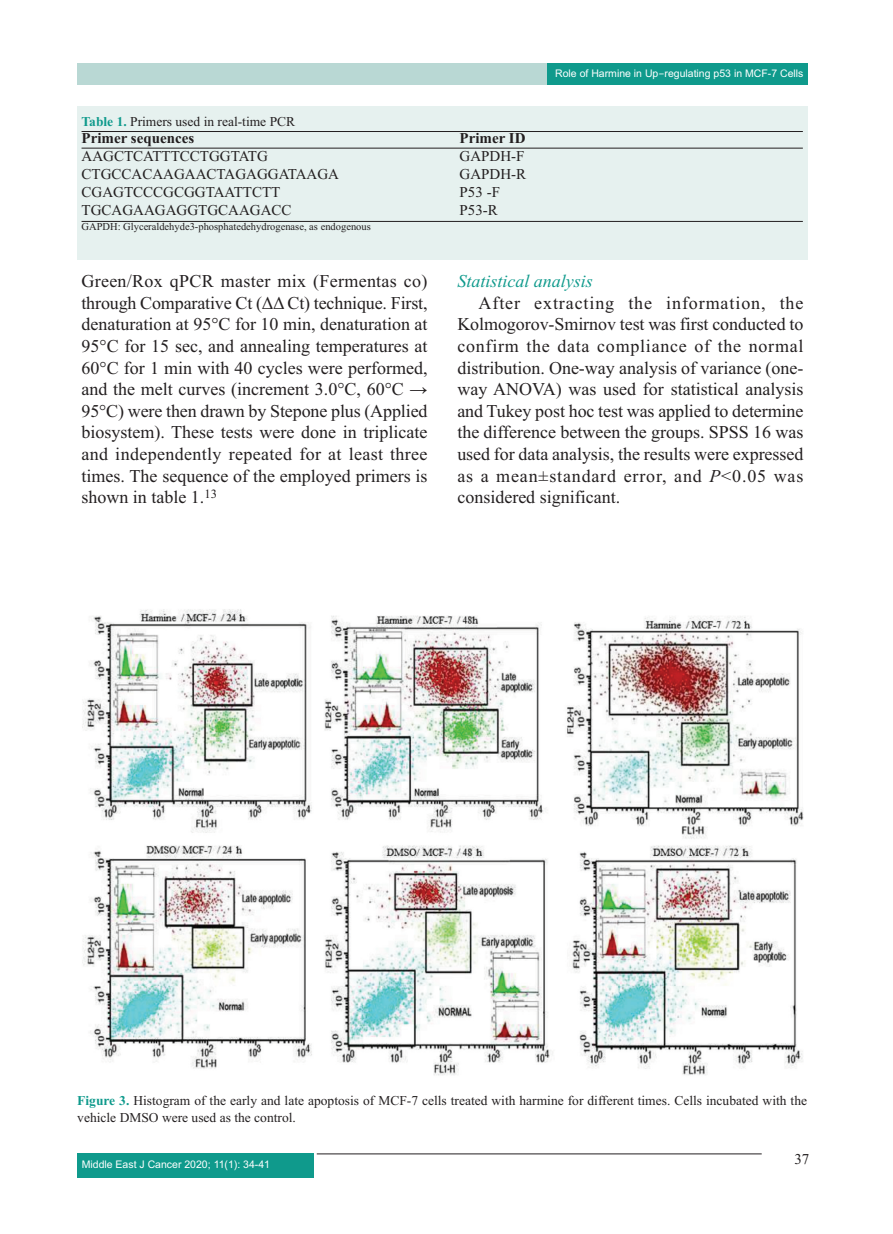
<style>
.page{position:relative;width:893px;height:1234px;background:#fff}
.page>*{position:absolute;margin:0;border:0;box-sizing:border-box;transform-origin:0 0}
.t1{font:18px/21.6px "Times New Roman";color:#231f20;text-align:justify}
.t2{font:italic 18px "Times New Roman";color:#0f9a8c}
.t3{font:15px "Times New Roman";color:#231f20}
.t4{font:700 15px "Times New Roman";color:#231f20}
.t5{font:13.5px/16.2px "Times New Roman";color:#231f20}
.t6{font:10.5px "Arial";color:#fff}
.t7{font:10.5px "Times New Roman";color:#231f20}
.s1{font-weight:700;color:#0f9a8c}
.s2{font-family:"Lucida Grande"}
.s3{font-style:italic}
</style>
<div class="page">
<div style="left:78px;top:64px;width:730px;height:21px;background:#b9d8d4"></div>
<div style="left:547px;top:64px;width:261px;height:21px;background:#0f9a8c"></div>
<hr style="left:317px;top:1153px;width:445px;height:1px;background:#231f20">
<div style="left:77px;top:1153px;width:236px;height:24px;background:#0f9a8c"></div>
<div style="left:77px;top:106px;width:730px;height:153px;background:#e6f1ef"></div>
<hr style="left:82px;top:131px;width:721px;height:1px;background:#231f20">
<hr style="left:82px;top:148px;width:721px;height:1px;background:#231f20">
<hr style="left:82px;top:221px;width:721px;height:1px;background:#231f20">
<img style="left:82px;top:609px;width:722px;height:467px">
<p class="t5" style="left:82px;top:115px;width:215px"><span class="s1">Table 1.</span> Primers used in real-time PCR</p>
<p class="t4" style="left:82px;top:133px;width:114px">Primer sequences</p>
<p class="t4" style="left:460px;top:133px;width:67px">Primer ID</p>
<p class="t3" style="left:82px;top:151px;width:188px">AAGCTCATTTCCTGGTATG</p>
<p class="t3" style="left:460px;top:151px;width:66px">GAPDH-F</p>
<p class="t3" style="left:82px;top:169px;width:259px">CTGCCACAAGAACTAGAGGATAAGA</p>
<p class="t3" style="left:460px;top:169px;width:68px">GAPDH-R</p>
<p class="t3" style="left:82px;top:187px;width:200px">CGAGTCCCGCGGTAATTCTT</p>
<p class="t3" style="left:460px;top:187px;width:42px">P53 -F</p>
<p class="t3" style="left:82px;top:205px;width:211px">TGCAGAAGAGGTGCAAGACC</p>
<p class="t3" style="left:460px;top:205px;width:40px">P53-R</p>
<p class="t7" style="left:82px;top:223px;width:291px">GAPDH: Glyceraldehyde3-phosphatedehydrogenase, as endogenous</p>
<p class="t6" style="left:555px;top:69px;width:250px">Role of Harmine in Up<span class="s2">-</span>regulating p53 in MCF-7 Cells</p>
<p class="t1" style="left:81px;top:272px;width:348px">Green/Rox qPCR master mix (Fermentas co) through Comparative Ct (ΔΔ Ct) technique. First, denaturation at 95°C for 10 min, denaturation at 95°C for 15 sec, and annealing temperatures at 60°C for 1 min with 40 cycles were performed, and the melt curves (increment 3.0°C, 60°C → 95°C) were then drawn by Stepone plus (Applied biosystem). These tests were done in triplicate and independently repeated for at least three times. The sequence of the employed primers is shown in table 1.<sup>13</sup></p>
<p class="t2" style="left:457px;top:274px;width:137px">Statistical analysis</p>
<p class="t1" style="left:457px;top:293px;width:348px;text-indent:21px">After extracting the information, the Kolmogorov-Smirnov test was first conducted to confirm the data compliance of the normal distribution. One-way analysis of variance (one&shy;way ANOVA) was used for statistical analysis and Tukey post hoc test was applied to determine the difference between the groups. SPSS 16 was used for data analysis, the results were expressed as a mean±standard error, and <span class="s3">P</span>&lt;0.05 was considered significant.</p>
<p class="t5" style="left:77px;top:1093px;width:731px"><span class="s1">Figure 3.</span> Histogram of the early and late apoptosis of MCF-7 cells treated with harmine for different times. Cells incubated with the vehicle DMSO were used as the control.</p>
<p class="t6" style="left:82px;top:1160px;width:190px">Middle East J Cancer 2020; 11(1): 34-41</p>
<p class="t3" style="left:794px;top:1152px;width:16px">37</p>
</div>
